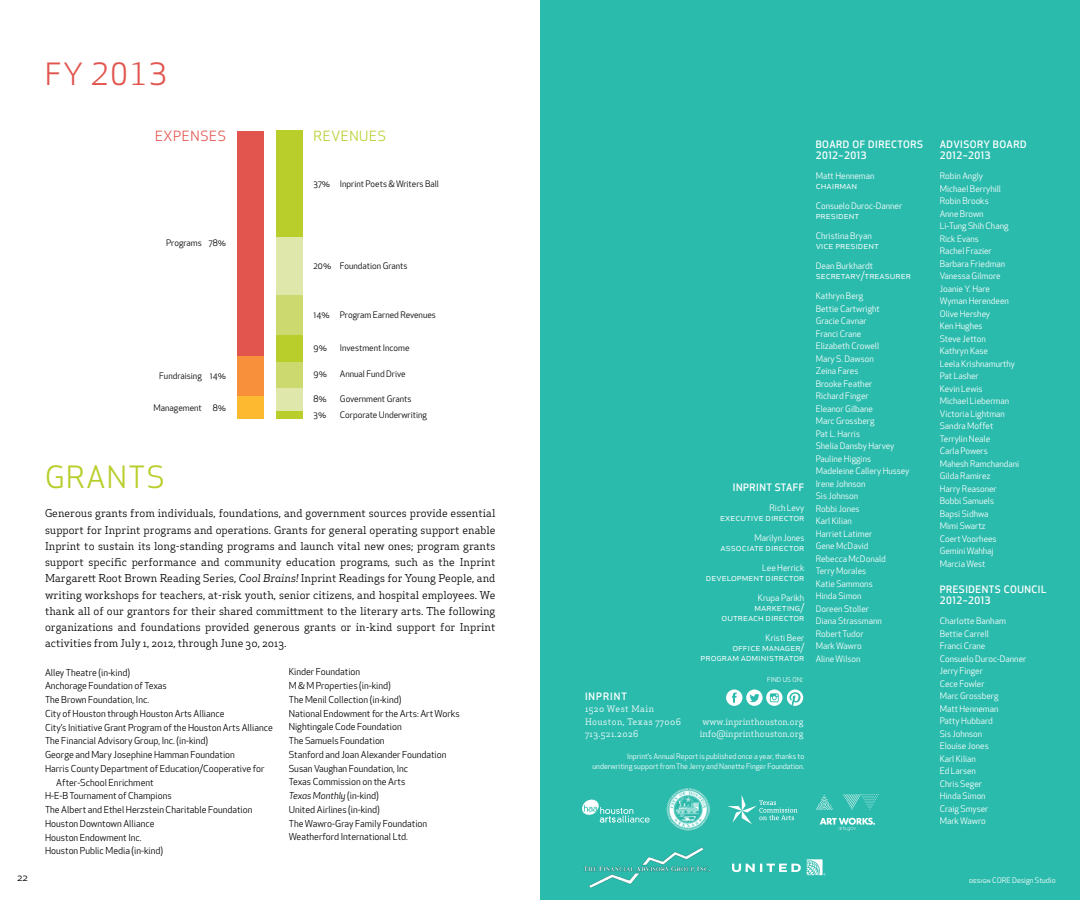
<style>
.page{position:relative;width:1080px;height:900px;background:#fff}
.page>*{position:absolute;margin:0;border:0;box-sizing:border-box;transform-origin:0 0}
.t1{font:30px "Apex New";letter-spacing:.05em;color:#b9ce2b}
.t2{font:30px "Apex New PS Book Tabular";letter-spacing:.05em;color:#e2554f}
.t3{font:13.75px "Apex New PS Book Proportional";letter-spacing:.05em;color:#e2554f}
.t4{font:13.75px "Apex New PS Book Proportional";letter-spacing:.05em;color:#b9ce2b}
.t5{font:10.62px/16.2px "Apex Serif";color:#000;text-align:justify}
.t6{font:10.62px "Apex New PS Book Oldstyle";color:#000}
.t7{font:10px/10px "Apex New PS Book Caps";color:#fff;text-align:right}
.t8{font:10px/11.2px "Apex New PS Medium Proportional";letter-spacing:.05em;color:#fff}
.t9{font:10px "Apex New PS Medium Proportional";letter-spacing:.1em;color:#fff}
.t10{font:9.38px/13.8px "Apex New";color:#000}
.t11{font:8.75px/12.5px "Apex New";color:#fff}
.t12{font:8.75px "Apex New";color:#000}
.t13{font:8.75px/12.5px "Apex Serif";color:#fff;text-align:center}
.t14{font:8.75px/12.5px "Apex Serif";letter-spacing:.05em;color:#fff}
.t15{font:7.5px/10px "Apex New";color:#fff;text-align:right}
.t16{font:6.5px "Apex New";color:#fff}
.s1{font-style:italic}
.s2{font-size:9.38px}
.s3{font-family:"Apex New PS Book Caps"}
</style>
<div class="page">
<div style="left:540px;top:0;width:540px;height:900px;background:#2bbbad"></div>
<svg style="left:726px;top:690px;width:77px;height:16px"></svg>
<div style="left:276px;top:410px;width:27px;height:9px;background:#b9ce2b"></div>
<div style="left:276px;top:387px;width:27px;height:23px;background:#dfe7aa"></div>
<div style="left:276px;top:361px;width:27px;height:26px;background:#ccd96f"></div>
<div style="left:276px;top:335px;width:27px;height:26px;background:#b9ce2b"></div>
<div style="left:276px;top:295px;width:27px;height:40px;background:#ccd96f"></div>
<div style="left:276px;top:237px;width:27px;height:58px;background:#dfe7aa"></div>
<div style="left:276px;top:131px;width:27px;height:106px;background:#b9ce2b"></div>
<div style="left:237px;top:396px;width:27px;height:23px;background:#fdb930"></div>
<div style="left:237px;top:355px;width:27px;height:41px;background:#f78f3b"></div>
<div style="left:237px;top:131px;width:27px;height:224px;background:#e2554f"></div>
<svg style="left:820px;top:818px;width:55px;height:13px"></svg>
<svg style="left:843px;top:794px;width:36px;height:16px"></svg>
<svg style="left:815px;top:794px;width:19px;height:16px"></svg>
<svg style="left:732px;top:864px;width:69px;height:8px"></svg>
<svg style="left:807px;top:859px;width:19px;height:16px"></svg>
<img style="left:583px;top:847px;width:126px;height:40px">
<img style="left:666px;top:788px;width:43px;height:43px">
<svg style="left:582px;top:799px;width:68px;height:24px"></svg>
<svg style="left:728px;top:795px;width:70px;height:29px"></svg>
<h1 class="t2" style="left:45px;top:57px;width:124px">FY 2013</h1>
<h2 class="t3" style="left:155px;top:128px;width:72px">EXPENSES</h2>
<h2 class="t4" style="left:314px;top:128px;width:74px">REVENUES</h2>
<p class="t12" style="left:314px;top:179px;width:127px">37% Inprint Poets &amp; Writers Ball</p>
<p class="t12" style="left:166px;top:238px;width:61px">Programs 78%</p>
<p class="t12" style="left:159px;top:371px;width:68px">Fundraising 14%</p>
<p class="t12" style="left:154px;top:403px;width:74px">Management 8%</p>
<p class="t12" style="left:314px;top:261px;width:95px">20% Foundation Grants</p>
<p class="t12" style="left:314px;top:310px;width:124px">14% Program Earned Revenues</p>
<p class="t12" style="left:314px;top:343px;width:15px">9%</p>
<p class="t12" style="left:340px;top:343px;width:71px">Investment Income</p>
<p class="t12" style="left:314px;top:369px;width:15px">9%</p>
<p class="t12" style="left:340px;top:369px;width:67px">Annual Fund Drive</p>
<p class="t12" style="left:314px;top:394px;width:15px">8%</p>
<p class="t12" style="left:340px;top:394px;width:73px">Government Grants</p>
<p class="t12" style="left:314px;top:410px;width:14px">3%</p>
<p class="t12" style="left:340px;top:410px;width:89px">Corporate Underwriting</p>
<p class="t6" style="left:17px;top:872px;width:12px">22</p>
<h1 class="t1" style="left:45px;top:460px;width:121px">GRANTS</h1>
<p class="t5" style="left:45px;top:505px;width:452px">Generous grants from individuals, foundations, and government sources provide essential support for Inprint programs and operations. Grants for general operating support enable Inprint to sustain its long-standing programs and launch vital new ones; program grants support specific performance and community education programs, such as the Inprint Margarett Root Brown Reading Series, <span class="s1">Cool Brains!</span> Inprint Readings for Young People, and writing workshops for teachers, at-risk youth, senior citizens, and hospital employees. We thank all of our grantors for their shared committment to the literary arts. The following organizations and foundations provided generous grants or in-kind support for Inprint activities from July 1, 2012, through June 30, 2013.</p>
<p class="t10" style="left:45px;top:666px;width:87px">Alley Theatre (in-kind)</p>
<p class="t10" style="left:45px;top:679px;width:123px">Anchorage Foundation of Texas</p>
<p class="t10" style="left:45px;top:693px;width:106px">The Brown Foundation, Inc.</p>
<p class="t10" style="left:45px;top:707px;width:181px">City of Houston through Houston Arts Alliance</p>
<p class="t10" style="left:45px;top:721px;width:229px">City’s Initiative Grant Program of the Houston Arts Alliance</p>
<p class="t10" style="left:45px;top:734px;width:165px">The Financial Advisory Group, Inc. (in-kind)</p>
<p class="t10" style="left:45px;top:748px;width:191px">George and Mary Josephine Hamman Foundation</p>
<p class="t10" style="left:45px;top:762px;width:221px">Harris County Department of Education/Cooperative for</p>
<p class="t10" style="left:56px;top:776px;width:99px">After-School Enrichment</p>
<p class="t10" style="left:45px;top:789px;width:128px">H-E-B Tournament of Champions</p>
<p class="t10" style="left:45px;top:803px;width:209px">The Albert and Ethel Herzstein Charitable Foundation</p>
<p class="t10" style="left:45px;top:817px;width:111px">Houston Downtown Alliance</p>
<p class="t10" style="left:45px;top:831px;width:98px">Houston Endowment Inc.</p>
<p class="t10" style="left:45px;top:845px;width:120px">Houston Public Media (in-kind)</p>
<p class="t10" style="left:289px;top:665px;width:173px">Kinder Foundation<br>M &amp; M Properties (in-kind)<br>The Menil Collection (in-kind)<br>National Endowment for the Arts: Art Works<br>Nightingale Code Foundation<br>The Samuels Foundation<br>Stanford and Joan Alexander Foundation<br>Susan Vaughan Foundation, Inc<br>Texas Commission on the Arts<br><span class="s1">Texas Monthly</span> (in-kind)<br>United Airlines (in-kind)<br>The Wawro-Gray Family Foundation<br>Weatherford International Ltd.</p>
<p class="t8" style="left:733px;top:482px;width:73px">INPRINT STAFF</p>
<p class="t11" style="left:770px;top:502px;width:36px">Rich Levy</p>
<p class="t7" style="left:720px;top:513px;width:86px">executive director</p>
<p class="t11" style="left:754px;top:532px;width:51px">Marilyn Jones</p>
<p class="t7" style="left:721px;top:543px;width:85px">associate director</p>
<p class="t11" style="left:762px;top:562px;width:44px">Lee Herrick</p>
<p class="t7" style="left:706px;top:573px;width:100px">development director</p>
<p class="t11" style="left:758px;top:592px;width:48px">Krupa Parikh</p>
<p class="t7" style="left:722px;top:603px;width:84px">marketing/ outreach director</p>
<p class="t11" style="left:766px;top:632px;width:40px">Kristi Beer</p>
<p class="t7" style="left:701px;top:643px;width:105px">office manager/ program administrator</p>
<p class="t9" style="left:585px;top:690px;width:44px">INPRINT</p>
<p class="t14" style="left:585px;top:703px;width:98px">1520 West Main<br>Houston, Texas 77006<br>713.521.2026</p>
<p class="t16" style="left:767px;top:676px;width:38px">FIND US ON<span class="s2">:</span></p>
<p class="t13" style="left:700px;top:715px;width:105px">www.inprinthouston.org info@inprinthouston.org</p>
<p class="t15" style="left:593px;top:752px;width:213px">Inprint’s Annual Report is published once a year, thanks to underwriting support from The Jerry and Nanette Finger Foundation.</p>
<p class="t8" style="left:816px;top:139px;width:109px">BOARD OF DIRECTORS<br>2012–2013</p>
<p class="t11" style="left:816px;top:170px;width:60px">Matt Henneman</p>
<p class="t7" style="left:816px;top:181px;width:43px">chairman</p>
<p class="t11" style="left:816px;top:200px;width:88px">Consuelo Duroc-Danner</p>
<p class="t7" style="left:816px;top:211px;width:45px">president</p>
<p class="t11" style="left:816px;top:230px;width:58px">Christina Bryan</p>
<p class="t7" style="left:816px;top:241px;width:65px">vice president</p>
<p class="t11" style="left:816px;top:260px;width:59px">Dean Burkhardt</p>
<p class="t7" style="left:816px;top:271px;width:97px">secretary/treasurer</p>
<p class="t11" style="left:816px;top:290px;width:95px">Kathryn Berg<br>Bettie Cartwright<br>Gracie Cavnar<br>Franci Crane<br>Elizabeth Crowell<br>Mary S. Dawson<br>Zeina Fares<br>Brooke Feather<br>Richard Finger<br>Eleanor Gilbane<br>Marc Grossberg<br>Pat L. Harris<br>Shelia Dansby Harvey<br>Pauline Higgins<br>Madeleine Callery Hussey<br>Irene Johnson<br>Sis Johnson<br>Robbi Jones<br>Karl Kilian<br>Harriet Latimer<br>Gene McDavid<br>Rebecca McDonald<br>Terry Morales<br>Katie Sammons<br>Hinda Simon<br>Doreen Stoller<br>Diana Strassmann<br>Robert Tudor<br>Mark Wawro<br>Aline Wilson</p>
<p class="t8" style="left:940px;top:139px;width:89px">ADVISORY BOARD<br>2012–2013</p>
<p class="t11" style="left:940px;top:170px;width:81px">Robin Angly<br>Michael Berryhill<br>Robin Brooks<br>Anne Brown<br>Li-Tung Shih Chang<br>Rick Evans<br>Rachel Frazier<br>Barbara Friedman<br>Vanessa Gilmore<br>Joanie Y. Hare<br>Wyman Herendeen<br>Olive Hershey<br>Ken Hughes<br>Steve Jetton<br>Kathryn Kase<br>Leela Krishnamurthy<br>Pat Lasher<br>Kevin Lewis<br>Michael Lieberman<br>Victoria Lightman<br>Sandra Moffet<br>Terrylin Neale<br>Carla Powers<br>Mahesh Ramchandani<br>Gilda Ramirez<br>Harry Reasoner<br>Bobbi Samuels<br>Bapsi Sidhwa<br>Mimi Swartz<br>Coert Voorhees<br>Gemini Wahhaj<br>Marcia West</p>
<p class="t8" style="left:940px;top:584px;width:108px">PRESIDENTS COUNCIL<br>2012–2013</p>
<p class="t11" style="left:940px;top:615px;width:88px">Charlotte Banham<br>Bettie Carrell<br>Franci Crane<br>Consuelo Duroc-Danner<br>Jerry Finger<br>Cece Fowler<br>Marc Grossberg<br>Matt Henneman<br>Patty Hubbard<br>Sis Johnson<br>Elouise Jones<br>Karl Kilian<br>Ed Larsen<br>Chris Seger<br>Hinda Simon<br>Craig Smyser<br>Mark Wawro</p>
<p class="t15" style="left:969px;top:875px;width:88px"><span class="s3">design</span> CORE Design Studio</p>
</div>
